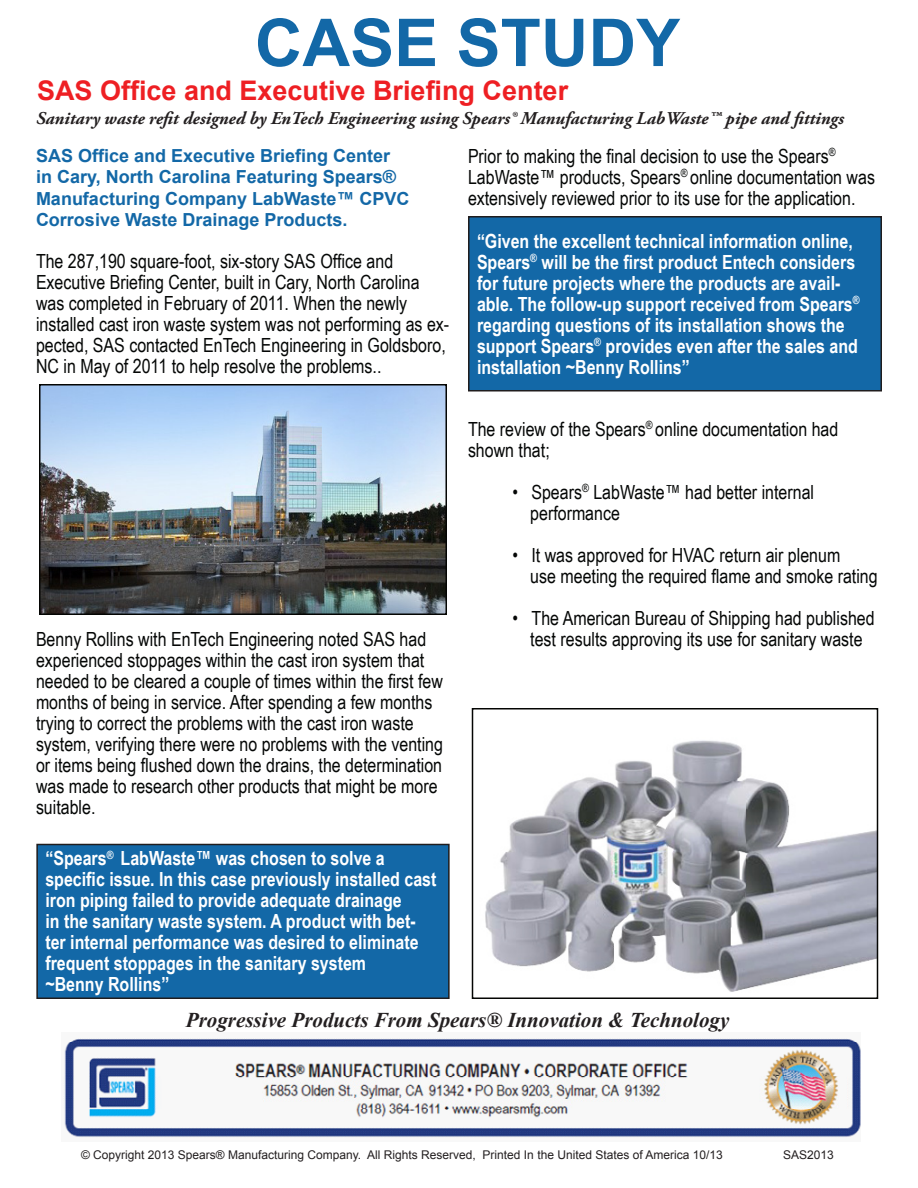
<style>
.page{position:relative;width:918px;height:1188px;background:#fff}
.page>*{position:absolute;margin:0;border:0;box-sizing:border-box;transform-origin:0 0}
.t1{font:700 66px "Arial";color:#1368a7}
.t2{font:700 27px "Arial";color:#ee1f23}
.t3{font:italic 700 21px "Times New Roman";color:#231f20}
.t4{font:19.5px/21px "Arial Narrow";color:#050706}
.t5{font:700 19.5px/21px "Arial Narrow";color:#fff}
.t6{font:700 18px "Arial";color:#1368a7}
.t7{font:italic 700 18px "Adobe Garamond Pro";color:#231f20}
.t8{font:12px "Arial";color:#231f20}
</style>
<div class="page">
<img style="left:63px;top:1038px;width:798px;height:100px">
<img style="left:42px;top:387px;width:402px;height:225px">
<div style="left:39px;top:384px;width:408px;height:231px;border:2px solid #040503"></div>
<div style="left:37px;top:844px;width:412px;height:154px;background:#1368a7"></div>
<div style="left:36px;top:844px;width:414px;height:155px;border:2px solid #201d1e"></div>
<div style="left:469px;top:217px;width:412px;height:174px;background:#1368a7"></div>
<div style="left:468px;top:216px;width:414px;height:176px;border:2px solid #201d1e"></div>
<img style="left:485px;top:740px;width:390px;height:252px">
<div style="left:472px;top:708px;width:406px;height:291px;border:2px solid #040503"></div>
<p class="t1" style="left:255px;top:-1px;width:427px">CASE STUDY</p>
<p class="t2" style="left:37px;top:73px;width:533px">SAS Office and Executive Briefing Center</p>
<p class="t7" style="left:36px;top:108px;width:809px">Sanitary waste refit designed by EnTech Engineering using Spears® Manufacturing LabWaste™ pipe and fittings</p>
<p class="t6" style="left:36px;top:143px;width:356px">SAS Office and Executive Briefing Center</p>
<p class="t6" style="left:36px;top:165px;width:362px">in Cary, North Carolina Featuring Spears®</p>
<p class="t6" style="left:36px;top:186px;width:375px">Manufacturing Company LabWaste™ CPVC</p>
<p class="t6" style="left:36px;top:208px;width:313px">Corrosive Waste Drainage Products.</p>
<p class="t4" style="left:36px;top:250px;width:359px">The 287,190 square-foot, six-story SAS Office and</p>
<p class="t4" style="left:36px;top:271px;width:415px">Executive Briefing Center, built in Cary, North Carolina was completed in February of 2011. When the newly installed cast iron waste system was not performing as ex&shy;pected, SAS contacted EnTech Engineering in Goldsboro, NC in May of 2011 to help resolve the problems..</p>
<p class="t4" style="left:468px;top:145px;width:409px">Prior to making the final decision to use the Spears<sup>®<br></sup>LabWaste™ products, Spears<sup>®</sup> online documentation was extensively reviewed prior to its use for the application.</p>
<p class="t5" style="left:477px;top:230px;width:384px">“Given the excellent technical information online, Spears<sup>®</sup> will be the first product Entech considers for future projects where the products are avail&shy;able. The follow-up support received from Spears<sup>® </sup>regarding questions of its installation shows the support Spears<sup>®</sup> provides even after the sales and installation ~Benny Rollins”</p>
<p class="t4" style="left:36px;top:628px;width:409px">Benny Rollins with EnTech Engineering noted SAS had experienced stoppages within the cast iron system that needed to be cleared a couple of times within the first few months of being in service. After spending a few months trying to correct the problems with the cast iron waste system, verifying there were no problems with the venting or items being flushed down the drains, the determination was made to research other products that might be more suitable.</p>
<p class="t5" style="left:45px;top:847px;width:341px">“Spears<sup>®</sup> LabWaste™ was chosen to solve a</p>
<p class="t5" style="left:45px;top:868px;width:393px">specific issue. In this case previously installed cast iron piping failed to provide adequate drainage<br>in the sanitary waste system. A product with bet&shy;ter internal performance was desired to eliminate frequent stoppages in the sanitary system</p>
<p class="t5" style="left:45px;top:973px;width:125px">~Benny Rollins”</p>
<p class="t4" style="left:468px;top:418px;width:372px">The review of the Spears<sup>®</sup> online documentation had shown that;</p>
<p class="t4" style="left:512px;top:481px;width:303px">• Spears<sup>®</sup> LabWaste™ had better internal</p>
<p class="t4" style="left:530px;top:502px;width:91px">performance</p>
<p class="t4" style="left:512px;top:544px;width:329px">• It was approved for HVAC return air plenum</p>
<p class="t4" style="left:530px;top:565px;width:349px">use meeting the required flame and smoke rating</p>
<p class="t4" style="left:512px;top:607px;width:364px">• The American Bureau of Shipping had published</p>
<p class="t4" style="left:530px;top:628px;width:334px">test results approving its use for sanitary waste</p>
<p class="t3" style="left:186px;top:1005px;width:545px">Progressive Products From Spears® Innovation &amp; Technology</p>
<p class="t8" style="left:81px;top:1147px;width:643px">© Copyright 2013 Spears® Manufacturing Company. All Rights Reserved, Printed In the United States of America 10/13</p>
<p class="t8" style="left:783px;top:1147px;width:52px">SAS2013</p>
</div>
